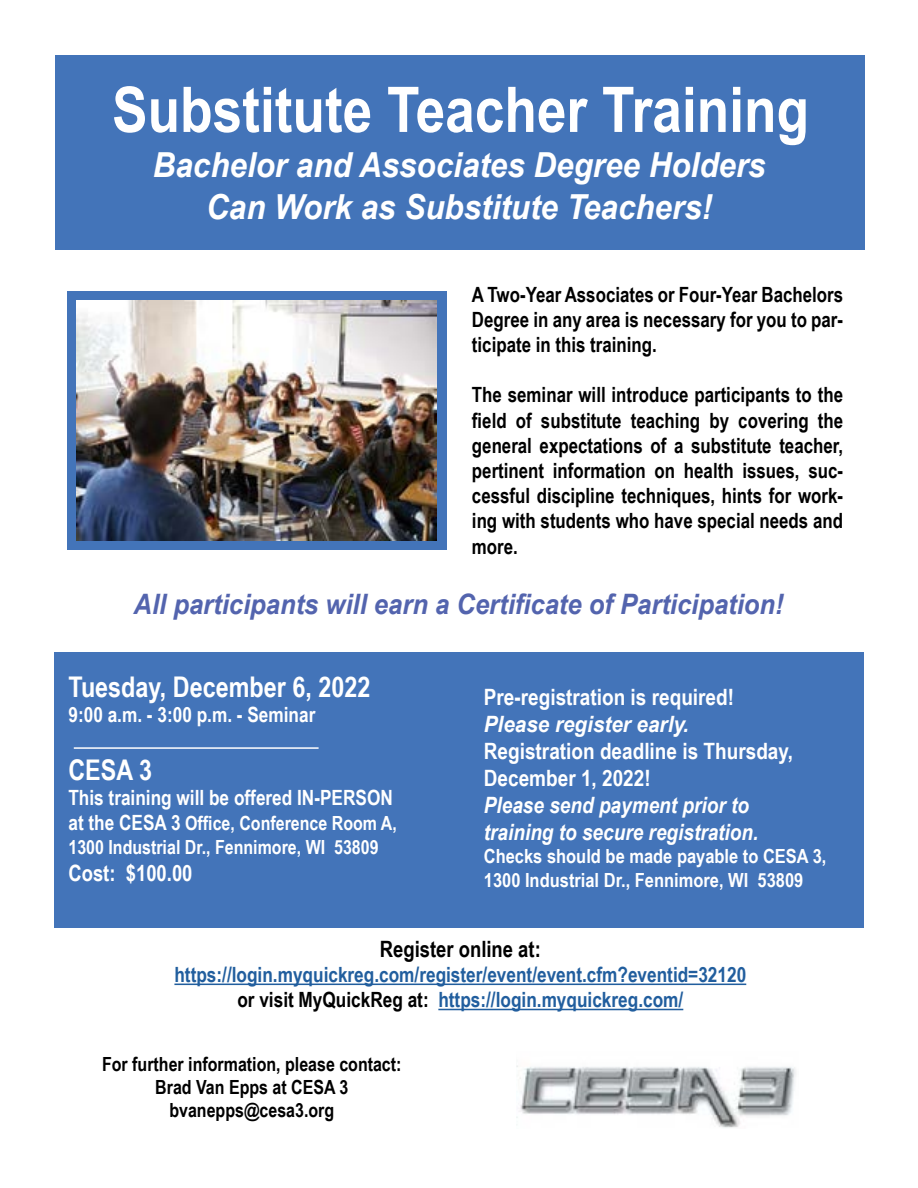
<style>
.page{position:relative;width:918px;height:1188px;background:#fff}
.page>*{position:absolute;margin:0;border:0;box-sizing:border-box;transform-origin:0 0}
.t1{font:700 63px "Arial Narrow";color:#fff}
.t2{font:italic 700 34.5px/41.4px "Arial Narrow";color:#fff;text-align:center;scale:1.11 1}
.t3{font:700 28.5px "Arial Narrow";color:#fff}
.t4{font:italic 700 28.2px "Arial Narrow";color:#5364ae;scale:1.11 1}
.t5{font:700 22.5px/27px "Arial Narrow";color:#fff}
.t6{font:italic 700 22.5px/27px "Arial Narrow";color:#fff}
.t7{font:italic 700 22.5px "Arial Narrow";color:#fff;scale:1.12 1}
.t8{font:700 22.5px "Arial Narrow";color:#000}
.t9{font:700 21px/25.2px "Arial Narrow";color:#000;text-align:justify}
.t10{font:700 21px/25.2px "Arial Narrow";color:#215e9e;text-align:center}
.t11{font:700 21px "Arial Narrow";color:#fff}
.t12{font:700 19.5px/23.4px "Arial Narrow";color:#fff}
.t13{font:700 19.5px/23.4px "Arial Narrow";color:#000;text-align:center}
.s1{font-size:21px}
.s2{color:#000}
</style>
<div class="page">
<div style="left:54px;top:653px;width:809px;height:275px;background:#4374b9"></div>
<div style="left:56px;top:55px;width:809px;height:194px;background:#4374b9"></div>
<div style="left:67px;top:292px;width:379px;height:258px;background:#4374b9"></div>
<hr style="left:74px;top:747px;width:245px;height:2px;background:#fff">
<img style="left:517px;top:1065px;width:279px;height:63px">
<hr style="left:174px;top:984px;width:572px;height:1px;background:#215e9e">
<hr style="left:438px;top:1009px;width:245px;height:1px;background:#215e9e">
<img style="left:77px;top:301px;width:360px;height:240px">
<h1 class="t1" style="left:112px;top:62px;width:698px">Substitute Teacher Training</h1>
<h2 class="t2" style="left:153px;top:143px;width:554px">Bachelor and Associates Degree Holders<br>Can Work as Substitute Teachers!</h2>
<p class="t9" style="left:472px;top:281px;width:373px">A Two-Year Associates or Four-Year Bachelors Degree in any area is necessary for you to par&shy;ticipate in this training.</p>
<p class="t9" style="left:472px;top:381px;width:373px">The seminar will introduce participants to the field of substitute teaching by covering the general expectations of a substitute teacher, pertinent information on health issues, suc&shy;cessful discipline techniques, hints for work&shy;ing with students who have special needs and more.</p>
<h3 class="t4" style="left:134px;top:583px;width:587px">All participants will earn a Certificate of Participation!</h3>
<h3 class="t3" style="left:68px;top:666px;width:303px">Tuesday, December 6, 2022</h3>
<p class="t11" style="left:68px;top:699px;width:248px">9:00 a.m. - 3:00 p.m. - Seminar</p>
<h3 class="t3" style="left:68px;top:748px;width:85px">CESA 3</h3>
<p class="t11" style="left:68px;top:782px;width:326px">This training will be offered IN-PERSON</p>
<p class="t12" style="left:68px;top:811px;width:330px"><span class="s1">at the CESA 3</span> Office, Conference Room A,<br>1300 Industrial Dr., Fennimore, WI 53809</p>
<p class="t5" style="left:68px;top:858px;width:126px">Cost: $100.00</p>
<p class="t5" style="left:484px;top:682px;width:252px">Pre-registration is required!</p>
<p class="t7" style="left:484px;top:707px;width:184px">Please register early.</p>
<p class="t5" style="left:484px;top:736px;width:311px">Registration deadline is Thursday,<br>December 1, 2022!</p>
<p class="t6" style="left:484px;top:790px;width:276px">Please send payment prior to training to secure registration.</p>
<p class="t12" style="left:484px;top:844px;width:344px">Checks should be made payable to CESA 3,<br>1300 Industrial Dr., Fennimore, WI 53809</p>
<p class="t8" style="left:380px;top:932px;width:162px">Register online at:</p>
<p class="t10" style="left:174px;top:961px;width:573px">https://login.myquickreg.com/register/event/event.cfm?eventid=32120 <span class="s2">or visit MyQuickReg at:</span> https://login.myquickreg.com/</p>
<p class="t13" style="left:102px;top:1051px;width:301px">For further information, please contact:<br>Brad Van Epps at CESA 3 bvanepps@cesa3.org</p>
</div>
